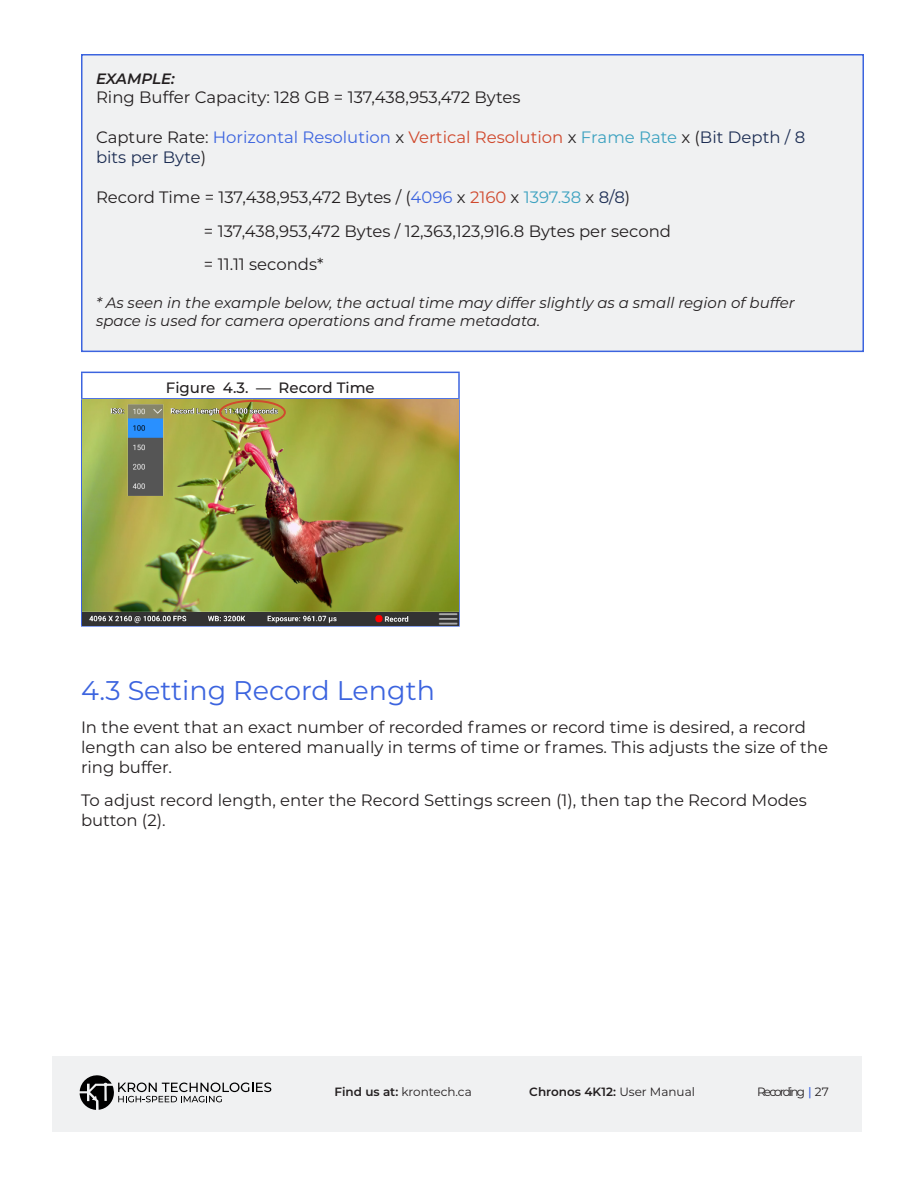
<style>
.page{position:relative;width:918px;height:1188px;background:#fff}
.page>*{position:absolute;margin:0;border:0;box-sizing:border-box;transform-origin:0 0}
.Subheadings{font:27px "Montserrat";color:#3c64df}
.Body_Text{font:16.5px/19.8px "Montserrat";color:#231f20}
.Note{font:16.5px "Montserrat";color:#231f20}
.Note-2{font:16.5px/19.8px "Montserrat";color:#1c2d53}
.Note-3{font:italic 15px/18px "Montserrat";color:#231f20}
.t1{font:500 15px "Montserrat";color:#231f20}
.Note-4{font:italic 600 15px "Montserrat";letter-spacing:-.005em;color:#231f20}
.t2{font:600 12px "Montserrat";color:#231f20}
.t3{font:12px "Montserrat";letter-spacing:-.02em;color:#231f20}
.t4{font:12px "Montserrat";letter-spacing:-.15em;color:#231f20}
.s1{color:#231f20}
.s2{color:#3c64df}
.s3{color:#d0492d}
.s4{color:#3da2c0}
.s5{color:#1c2d53}
.s6{font-weight:600}
.s7{font-weight:400}
.s8{font-weight:500;color:#3c64df}
</style>
<div class="page">
<div style="left:52px;top:1056px;width:810px;height:76px;background:#f0f1f2"></div>
<svg style="left:80px;top:1075px;width:191px;height:35px"></svg>
<div style="left:82px;top:55px;width:781px;height:296px;background:#f0f1f2"></div>
<div style="left:81px;top:54px;width:783px;height:298px;border:2px solid #3c64df"></div>
<hr style="left:81px;top:372px;width:379px;height:1px;background:#3c64df">
<svg style="left:81px;top:373px;width:1px;height:25px"></svg>
<hr style="left:81px;top:400px;width:1px;height:225px;background:#3c64df">
<hr style="left:81px;top:625px;width:379px;height:2px;background:#3c64df">
<hr style="left:458px;top:373px;width:2px;height:25px;background:#3c64df">
<hr style="left:81px;top:398px;width:379px;height:2px;background:#3c64df">
<hr style="left:458px;top:400px;width:2px;height:225px;background:#3c64df">
<img style="left:83px;top:400px;width:375px;height:225px">
<div style="left:219px;top:400px;width:67px;height:25px;border:2px solid #d04a2e;border-radius:50%"></div>
<p class="Note-4" style="left:96px;top:68px;width:80px">EXAMPLE:</p>
<p class="Note" style="left:96px;top:86px;width:426px">Ring Buffer Capacity: 128 GB = 137,438,953,472 Bytes</p>
<p class="Note-2" style="left:96px;top:127px;width:711px"><span class="s1">Capture Rate:</span> <span class="s2">Horizontal Resolution</span> <span class="s1">x</span> <span class="s3">Vertical Resolution</span> <span class="s1">x</span> <span class="s4">Frame Rate</span> <span class="s1">x (</span>Bit Depth / 8 bits per Byte<span class="s1">)</span></p>
<p class="Note" style="left:96px;top:186px;width:536px">Record Time = 137,438,953,472 Bytes / (<span class="s2">4096</span> x <span class="s3">2160</span> x <span class="s4">1397.38</span> x <span class="s5">8/8</span>)</p>
<p class="Body_Text" style="left:204px;top:220px;width:469px">= 137,438,953,472 Bytes / 12,363,123,916.8 Bytes per second</p>
<p class="Body_Text" style="left:204px;top:253px;width:121px">= 11.11 seconds*</p>
<p class="Note-3" style="left:96px;top:293px;width:700px">* As seen in the example below, the actual time may differ slightly as a small region of buffer space is used for camera operations and frame metadata.</p>
<p class="t1" style="left:166px;top:377px;width:210px">Figure 4.3. — Record Time</p>
<p class="Subheadings" style="left:81px;top:672px;width:355px">4.3 Setting Record Length</p>
<p class="Body_Text" style="left:81px;top:717px;width:749px">In the event that an exact number of recorded frames or record time is desired, a record length can also be entered manually in terms of time or frames. This adjusts the size of the ring buffer.</p>
<p class="Body_Text" style="left:81px;top:790px;width:727px">To adjust record length, enter the Record Settings screen (1), then tap the Record Modes button (2).</p>
<p class="t3" style="left:335px;top:1083px;width:139px"><span class="s6">Find us at:</span> krontech.ca</p>
<p class="t2" style="left:529px;top:1083px;width:167px">Chronos 4K12: <span class="s7">User Manual</span></p>
<p class="t4" style="left:757px;top:1083px;width:73px">Recording <span class="s8">|</span> 27</p>
</div>
